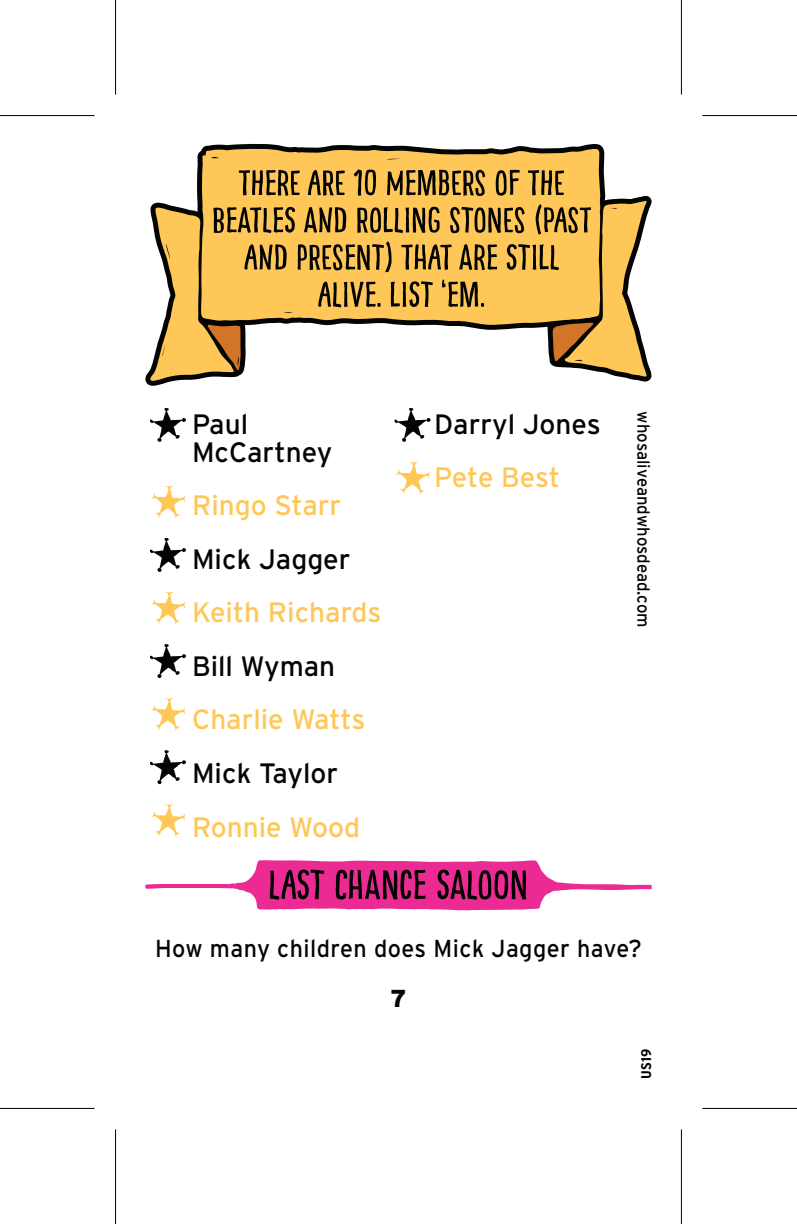
<style>
.page{position:relative;width:797px;height:1224px;background:#fff}
.page>*{position:absolute;margin:0;border:0;box-sizing:border-box;transform-origin:0 0}
.t1{font:28px/28px "Interstate";color:#040503}
.t2{font:28px "Interstate";color:#fec758}
.t3{font:24.5px "Interstate";letter-spacing:.02em;color:#040503;scale:.95 1}
.t4{font:900 24.5px "Interstate";color:#040503;scale:.95 1}
.t5{font:17.5px "Interstate";color:#040503;scale:.95 1}
.t6{font:700 14px "Interstate Condensed";color:#040503;scale:1.16 1}
</style>
<div class="page">
<svg style="left:145px;top:860px;width:506px;height:50px"></svg>
<svg style="left:151px;top:698px;width:34px;height:32px"></svg>
<svg style="left:151px;top:804px;width:34px;height:32px"></svg>
<svg style="left:145px;top:143px;width:503px;height:535px"></svg>
<svg style="left:150px;top:750px;width:36px;height:34px"></svg>
<div style="left:0;top:113px;width:94px;height:5px;background:#f4f4f4"></div>
<div style="left:702px;top:113px;width:95px;height:5px;background:#f4f4f4"></div>
<svg style="left:0;top:1108px;width:94px;height:1px"></svg>
<svg style="left:702px;top:1108px;width:95px;height:1px"></svg>
<div style="left:113px;top:0;width:5px;height:94px;background:#f6f6f6"></div>
<div style="left:113px;top:1129px;width:5px;height:94px;background:#f6f6f6"></div>
<hr style="left:0;top:115px;width:94px;height:1px;background:#000">
<hr style="left:702px;top:115px;width:95px;height:1px;background:#000">
<hr style="left:0;top:1107px;width:94px;height:1px;background:#000">
<hr style="left:702px;top:1107px;width:95px;height:1px;background:#000">
<hr style="left:115px;top:0;width:1px;height:94px;background:#000">
<hr style="left:115px;top:1129px;width:1px;height:94px;background:#000">
<hr style="left:680px;top:0;width:2px;height:94px;background:#000">
<hr style="left:680px;top:1129px;width:2px;height:94px;background:#000">
<p class="t1" style="left:192px;top:409px;width:142px">Paul<br>McCartney</p>
<p class="t2" style="left:192px;top:489px;width:151px">Ringo Starr</p>
<p class="t1" style="left:192px;top:544px;width:160px">Mick Jagger</p>
<p class="t2" style="left:192px;top:596px;width:191px">Keith Richards</p>
<p class="t1" style="left:192px;top:651px;width:145px">Bill Wyman</p>
<p class="t2" style="left:192px;top:703px;width:175px">Charlie Watts</p>
<p class="t1" style="left:192px;top:758px;width:148px">Mick Taylor</p>
<p class="t2" style="left:192px;top:810px;width:169px">Ronnie Wood</p>
<p class="t1" style="left:434px;top:410px;width:168px">Darryl Jones</p>
<p class="t2" style="left:434px;top:462px;width:127px">Pete Best</p>
<p class="t5" style="left:653px;top:411px;width:229px;rotate:90deg">whosaliveandwhosdead.com</p>
<p class="t3" style="left:155px;top:933px;width:514px">How many children does Mick Jagger have?</p>
<p class="t4" style="left:390px;top:983px;width:18px">7</p>
<p class="t6" style="left:638px;top:1078px;width:28px;rotate:-90deg">US19</p>
</div>
